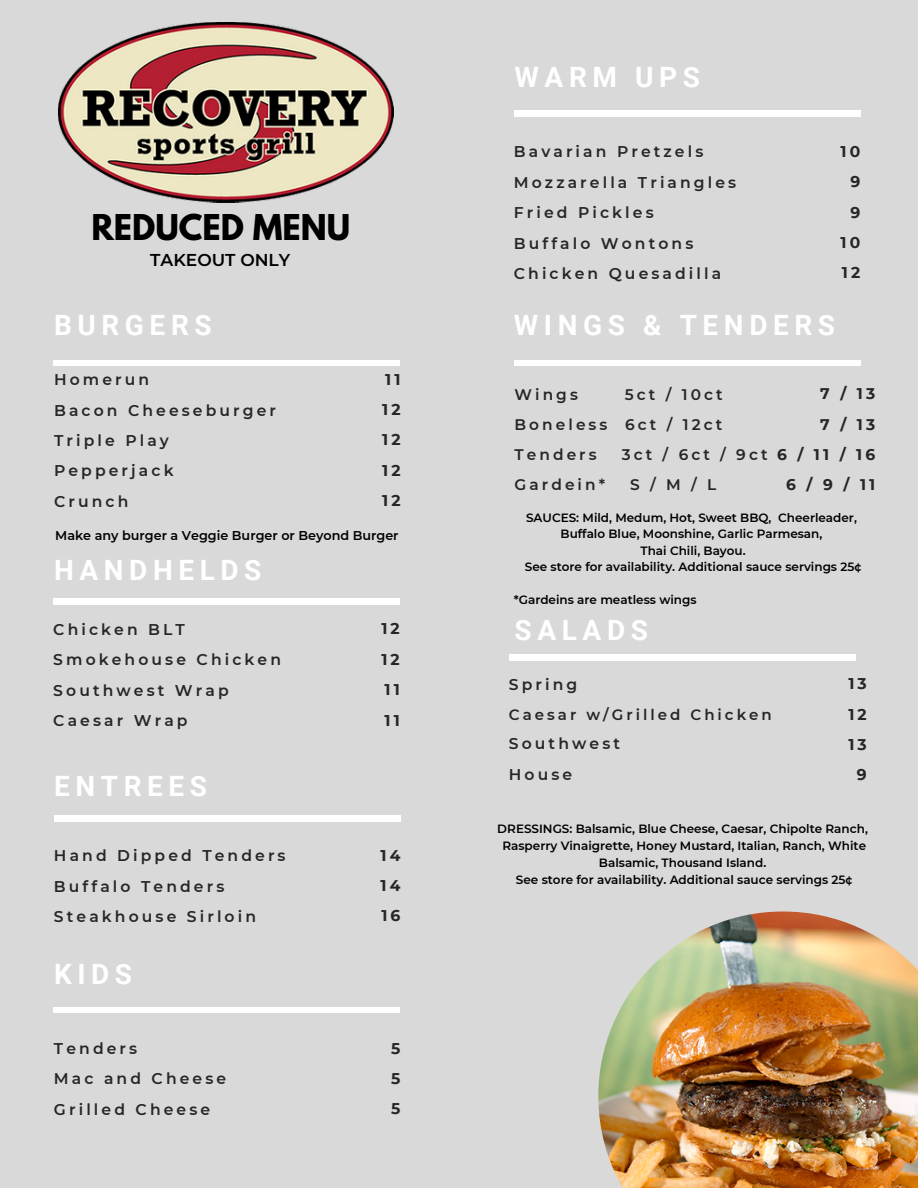
<style>
.page{position:relative;width:918px;height:1188px;background:#d9d9d9}
.page>*{position:absolute;margin:0;border:0;box-sizing:border-box;transform-origin:0 0}
.t1{font:700 31.5px "League Spartan";color:#000}
.t2{font:700 28.05px "Roboto";letter-spacing:.2em;color:#fff}
.t3{font:600 17.1px "Montserrat";color:#000}
.t4{font:600 15.6px/30.3px "Montserrat";letter-spacing:.2em;color:#262626}
.t5{font:700 15.6px/30.3px "Montserrat";letter-spacing:.2em;color:#262626;text-align:justify}
.t6{font:700 15.45px/30.2px "Montserrat";letter-spacing:.2em;color:#262626;text-align:right}
.t7{font:600 15.3px/30px "Montserrat";letter-spacing:.2em;color:#262626;text-align:justify}
.t8{font:600 15px "Montserrat";letter-spacing:.2em;color:#262626}
.t9{font:600 12.75px "Montserrat";color:#000}
.t10{font:600 12px/16.5px "Montserrat";color:#000;text-align:center}
</style>
<div class="page">
<img style="left:598px;top:911px;width:320px;height:277px">
<div style="left:53px;top:360px;width:347px;height:6px;background:#fff"></div>
<div style="left:54px;top:816px;width:347px;height:6px;background:#fff"></div>
<div style="left:53px;top:1007px;width:347px;height:6px;background:#fff"></div>
<div style="left:514px;top:110px;width:346px;height:6px;background:#fff"></div>
<div style="left:514px;top:360px;width:346px;height:6px;background:#fff"></div>
<div style="left:509px;top:655px;width:346px;height:5px;background:#fff"></div>
<img style="left:59px;top:23px;width:335px;height:180px">
<div style="left:53px;top:599px;width:347px;height:6px;background:#fff"></div>
<h1 class="t1" style="left:91px;top:212px;width:260px">REDUCED MENU</h1>
<h3 class="t3" style="left:150px;top:249px;width:141px">TAKEOUT ONLY</h3>
<h2 class="t2" style="left:54px;top:309px;width:159px">BURGERS</h2>
<h3 class="t4" style="left:54px;top:364px;width:224px">Homerun<br>Bacon Cheeseburger<br>Triple Play<br>Pepperjack<br>Crunch</h3>
<h3 class="t5" style="left:382px;top:364px;width:20px">11<br>12<br>12<br>12<br>12</h3>
<p class="t9" style="left:55px;top:528px;width:345px">Make any burger a Veggie Burger or Beyond Burger</p>
<h2 class="t2" style="left:54px;top:554px;width:209px">HANDHELDS</h2>
<h3 class="t4" style="left:53px;top:614px;width:229px">Chicken BLT<br>Smokehouse Chicken<br>Southwest Wrap<br>Caesar Wrap</h3>
<h3 class="t5" style="left:381px;top:614px;width:20px">12<br>12<br>11<br>11</h3>
<h2 class="t2" style="left:54px;top:770px;width:155px">ENTREES</h2>
<h3 class="t4" style="left:54px;top:841px;width:233px">Hand Dipped Tenders<br>Buffalo Tenders<br>Steakhouse Sirloin</h3>
<h3 class="t5" style="left:381px;top:840px;width:21px">14<br>14<br>16</h3>
<h2 class="t2" style="left:54px;top:958px;width:80px">KIDS</h2>
<h3 class="t4" style="left:54px;top:1033px;width:174px">Tenders<br>Mac and Cheese<br>Grilled Cheese</h3>
<h3 class="t5" style="left:391px;top:1033px;width:11px">5<br>5<br>5</h3>
<h2 class="t2" style="left:515px;top:61px;width:187px">WARM UPS</h2>
<h3 class="t4" style="left:514px;top:137px;width:224px">Bavarian Pretzels<br>Mozzarella Triangles<br>Fried Pickles<br>Buffalo Wontons<br>Chicken Quesadilla</h3>
<h3 class="t5" style="left:841px;top:136px;width:21px;text-align:right">10<br>9<br>9<br>10<br>12</h3>
<h2 class="t2" style="left:514px;top:309px;width:323px">WINGS &amp; TENDERS</h2>
<p class="t7" style="left:515px;top:379px;width:210px;text-indent:110px">5ct / 10ct Boneless 6ct / 12ct Tenders</p>
<p class="t7" style="left:515px;top:379px;width:65px">Wings</p>
<p class="t7" style="left:622px;top:439px;width:147px">3ct / 6ct / 9ct</p>
<p class="t7" style="left:515px;top:469px;width:92px">Gardein*</p>
<p class="t7" style="left:630px;top:469px;width:88px">S/M/L</p>
<p class="t6" style="left:777px;top:379px;width:100px">7/13<br>7/13<br>6/11/16<br>6/9/11</p>
<p class="t10" style="left:525px;top:509px;width:338px">SAUCES: Mild, Medum, Hot, Sweet BBQ, Cheerleader, Buffalo Blue, Moonshine, Garlic Parmesan,<br>Thai Chili, Bayou.<br>See store for availability. Additional sauce servings 25¢</p>
<p class="t10" style="left:514px;top:591px;width:184px">*Gardeins are meatless wings</p>
<h2 class="t2" style="left:515px;top:614px;width:135px">SALADS</h2>
<h3 class="t4" style="left:509px;top:669px;width:70px">Spring</h3>
<p class="t8" style="left:509px;top:706px;width:264px">Caesar w/Grilled Chicken</p>
<h3 class="t4" style="left:509px;top:729px;width:113px">Southwest<br>House</h3>
<h3 class="t5" style="left:848px;top:668px;width:20px;text-align:center">13<br>12<br>13<br>9</h3>
<p class="t10" style="left:497px;top:820px;width:372px">DRESSINGS: Balsamic, Blue Cheese, Caesar, Chipolte Ranch, Rasperry Vinaigrette, Honey Mustard, Italian, Ranch, White Balsamic, Thousand Island.<br>See store for availability. Additional sauce servings 25¢</p>
</div>
